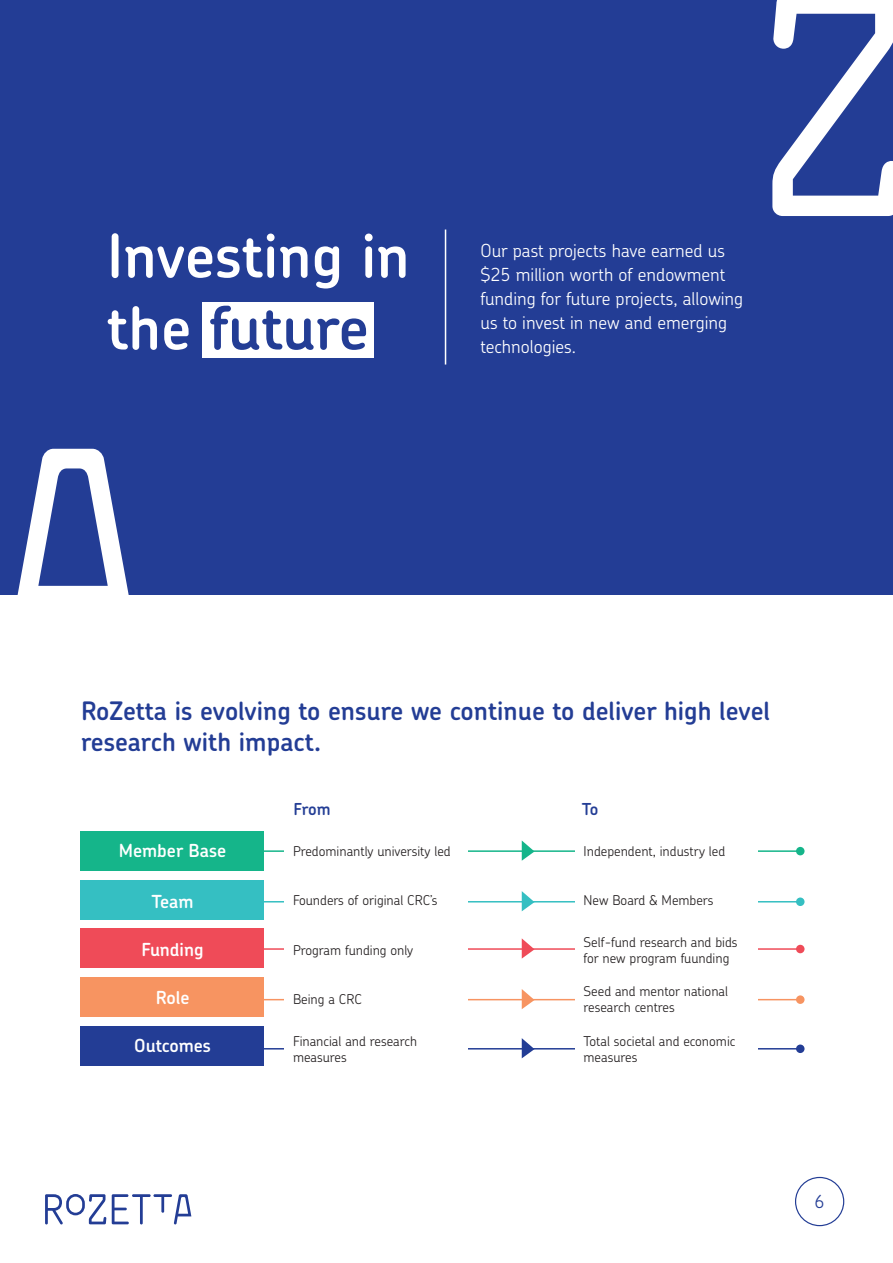
<style>
.page{position:relative;width:893px;height:1263px;background:#fff}
.page>*{position:absolute;margin:0;border:0;box-sizing:border-box;transform-origin:0 0}
.t1{font:600 60px "Chevin Pro";color:#fff}
.t2{font:600 60px "Chevin Pro";letter-spacing:-.01em;color:#233d95}
.t3{font:600 25.5px/30.6px "Chevin Pro";color:#233d95}
.t4{font:300 18px/24px "Chevin Pro";color:#fff}
.t5{font:600 18px "Chevin Pro";color:#fff}
.t6{font:300 18px "Chevin Pro";color:#233d95}
.t7{font:600 16.5px "Chevin Pro";letter-spacing:-.02em;color:#233d95}
.t8{font:300 13.5px/16.2px "Chevin Pro";color:#231f20}
.s1{color:#fff}
</style>
<div class="page">
<div style="left:795px;top:1177px;width:49px;height:49px;border:1px solid #233d95;border-radius:50%"></div>
<svg style="left:112px;top:1194px;width:79px;height:30px"></svg>
<svg style="left:45px;top:1194px;width:61px;height:31px"></svg>
<div style="left:0;top:0;width:893px;height:594px;background:#233d95"></div>
<hr style="left:262px;top:850px;width:540px;height:2px;background:#15b58a">
<hr style="left:262px;top:901px;width:540px;height:1px;background:#35bfc2">
<hr style="left:262px;top:948px;width:540px;height:2px;background:#ef4b58">
<hr style="left:262px;top:999px;width:540px;height:1px;background:#f79461">
<hr style="left:262px;top:1048px;width:540px;height:1px;background:#233d95">
<div style="left:796px;top:847px;width:8px;height:8px;background:#15b58a;border-radius:50%"></div>
<div style="left:796px;top:897px;width:8px;height:9px;background:#35bfc2;border-radius:50%"></div>
<div style="left:796px;top:945px;width:8px;height:8px;background:#ef4b58;border-radius:50%"></div>
<div style="left:796px;top:995px;width:8px;height:9px;background:#f79461;border-radius:50%"></div>
<div style="left:796px;top:1044px;width:8px;height:9px;background:#233d95;border-radius:50%"></div>
<svg style="left:522px;top:840px;width:12px;height:21px"></svg>
<svg style="left:522px;top:891px;width:12px;height:20px"></svg>
<svg style="left:522px;top:938px;width:12px;height:20px"></svg>
<svg style="left:522px;top:989px;width:12px;height:20px"></svg>
<svg style="left:522px;top:1038px;width:12px;height:20px"></svg>
<div style="left:81px;top:832px;width:183px;height:39px;background:#15b58a"></div>
<div style="left:81px;top:880px;width:183px;height:39px;background:#35bfc2"></div>
<div style="left:81px;top:929px;width:183px;height:39px;background:#ef4b58"></div>
<div style="left:81px;top:977px;width:183px;height:39px;background:#f79461"></div>
<div style="left:81px;top:1026px;width:183px;height:39px;background:#233d95"></div>
<div style="left:284px;top:882px;width:184px;height:35px;background:#fff"></div>
<div style="left:575px;top:882px;width:183px;height:35px;background:#fff"></div>
<div style="left:284px;top:981px;width:184px;height:36px;background:#fff"></div>
<div style="left:575px;top:981px;width:183px;height:36px;background:#fff"></div>
<div style="left:284px;top:833px;width:184px;height:35px;background:#fff"></div>
<div style="left:575px;top:833px;width:183px;height:35px;background:#fff"></div>
<div style="left:284px;top:932px;width:184px;height:35px;background:#fff"></div>
<div style="left:575px;top:932px;width:183px;height:35px;background:#fff"></div>
<div style="left:284px;top:1031px;width:184px;height:36px;background:#fff"></div>
<div style="left:575px;top:1031px;width:183px;height:36px;background:#fff"></div>
<hr style="left:445px;top:230px;width:1px;height:135px;background:#fff">
<svg style="left:772px;top:0;width:121px;height:216px"></svg>
<svg style="left:7px;top:449px;width:123px;height:146px"></svg>
<div style="left:202px;top:303px;width:172px;height:55px;background:#fff"></div>
<p class="t1" style="left:107px;top:216px;width:304px">Investing in</p>
<p class="t2" style="left:107px;top:288px;width:263px"><span class="s1">the</span> future</p>
<p class="t4" style="left:480px;top:237px;width:246px">Our past projects have earned us</p>
<p class="t4" style="left:480px;top:261px;width:264px">$25 million worth of endowment funding for future projects, allowing us to invest in new and emerging technologies.</p>
<p class="t3" style="left:81px;top:695px;width:691px">RoZetta is evolving to ensure we continue to deliver high level research with impact.</p>
<p class="t5" style="left:119px;top:839px;width:109px">Member Base</p>
<p class="t5" style="left:152px;top:890px;width:43px">Team</p>
<p class="t5" style="left:142px;top:937px;width:64px">Funding</p>
<p class="t5" style="left:156px;top:985px;width:35px">Role</p>
<p class="t5" style="left:134px;top:1033px;width:78px">Outcomes</p>
<p class="t7" style="left:293px;top:798px;width:39px">From</p>
<p class="t7" style="left:582px;top:798px;width:18px">To</p>
<p class="t8" style="left:293px;top:842px;width:159px">Predominantly university led</p>
<p class="t8" style="left:584px;top:842px;width:143px">Independent, industry led</p>
<p class="t8" style="left:293px;top:891px;width:146px">Founders of original CRC’s</p>
<p class="t8" style="left:584px;top:891px;width:131px">New Board &amp; Members</p>
<p class="t8" style="left:293px;top:941px;width:122px">Program funding only</p>
<p class="t8" style="left:584px;top:933px;width:155px">Self-fund research and bids for new program fuunding</p>
<p class="t8" style="left:293px;top:991px;width:70px">Being a CRC</p>
<p class="t8" style="left:584px;top:983px;width:146px">Seed and mentor national research centres</p>
<p class="t8" style="left:293px;top:1032px;width:126px">Financial and research measures</p>
<p class="t8" style="left:584px;top:1032px;width:153px">Total societal and economic measures</p>
<h3 class="t6" style="left:815px;top:1189px;width:12px">6</h3>
</div>
